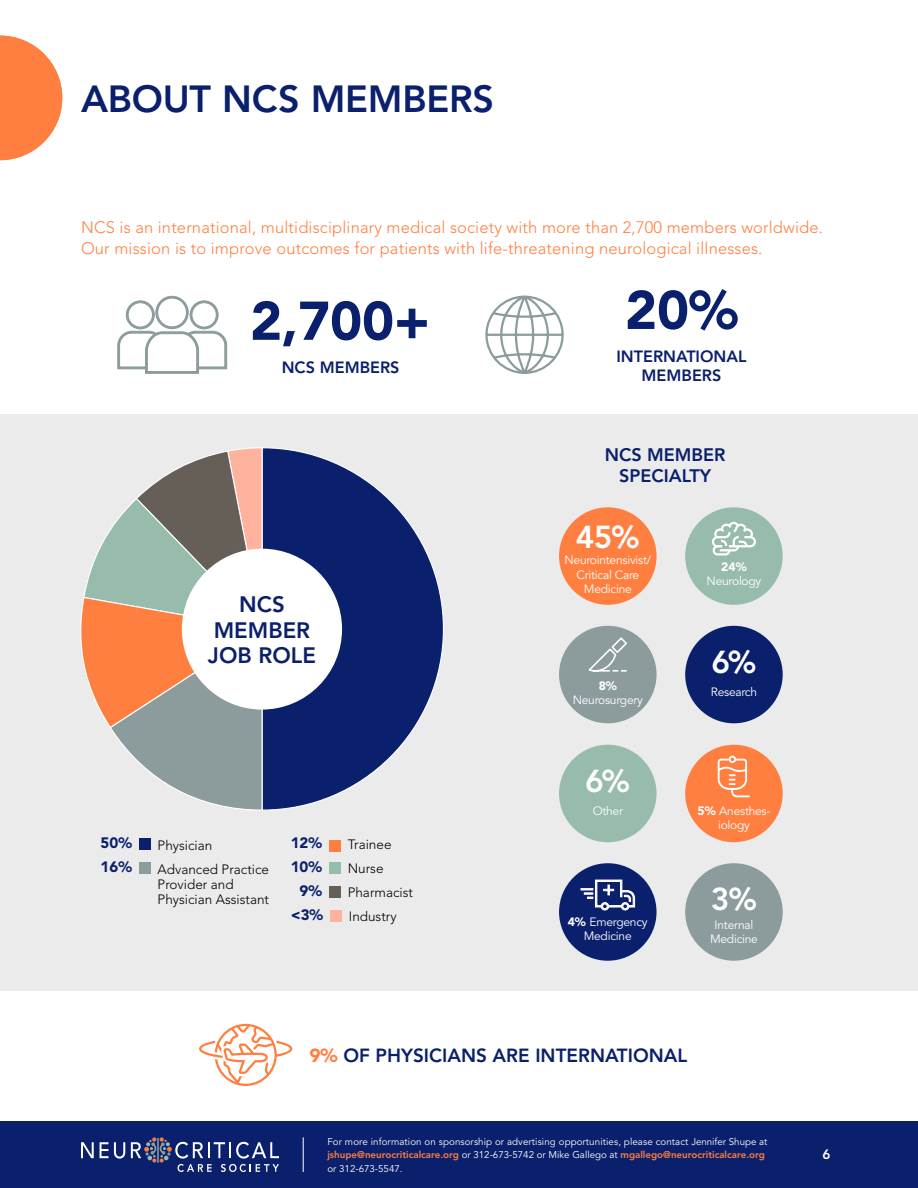
<style>
.page{position:relative;width:918px;height:1188px;background:#fff}
.page>*{position:absolute;margin:0;border:0;box-sizing:border-box;transform-origin:0 0}
.Body_Copy{font:900 54px "Avenir LT Std";color:#0b206c}
.t1{font:800 37.5px "Avenir LT Std";letter-spacing:-.005em;color:#0b206c}
.Body_Copy-2{font:800 31.5px "Avenir LT Std";color:#fff}
.Subhead{font:800 22.2px/25.8px "Avenir LT Std";color:#0b206c;text-align:center}
.Subhead-2{font:800 18.9px "Avenir LT Std";color:#0b206c}
.Subhead-3{font:800 18px/21px "Avenir LT Std";color:#0b206c;text-align:center}
.intro_copy{font:300 16.5px/21px "Avenir LT Std";letter-spacing:.01em;color:#ff7f41}
.Subhead-4{font:800 16.2px/18.9px "Avenir LT Std";color:#0b206c;text-align:center}
.Body_Copy-3{font:900 15px "Avenir LT Std";color:#0b206c}
.Body_Copy-4{font:300 13.5px/15px "Avenir LT Std";color:#000}
.t2{font:800 13.5px "Avenir LT Std";color:#fff}
.Body_Copy-5{font:900 12.15px "Avenir LT Std";color:#fff}
.Body_Copy-6{font:12px/14.2px "Avenir LT Std";letter-spacing:-.02em;color:#fff;text-align:center}
.t3{font:9.75px/13.5px "Avenir LT Std";letter-spacing:.01em;color:#fff}
.s1{font-weight:900;font-size:12.15px}
.s2{font-weight:900;color:#ff7f41}
.s3{font-weight:800;color:#ff7f41}
</style>
<div class="page">
<div style="left:0;top:1121px;width:918px;height:67px;background:#0b206c"></div>
<svg style="left:81px;top:1142px;width:13px;height:16px"></svg>
<svg style="left:100px;top:1142px;width:8px;height:16px"></svg>
<svg style="left:114px;top:1142px;width:11px;height:17px"></svg>
<svg style="left:131px;top:1137px;width:148px;height:35px"></svg>
<hr style="left:303px;top:1137px;width:1px;height:35px;background:#fff">
<div style="left:0;top:414px;width:918px;height:577px;background:#ebebec"></div>
<svg style="left:80px;top:447px;width:181px;height:363px"></svg>
<svg style="left:261px;top:447px;width:183px;height:364px"></svg>
<svg style="left:0;top:36px;width:62px;height:124px"></svg>
<svg style="left:117px;top:296px;width:110px;height:78px"></svg>
<svg style="left:485px;top:295px;width:79px;height:79px"></svg>
<div style="left:139px;top:838px;width:12px;height:12px;background:#0b206c"></div>
<div style="left:139px;top:862px;width:12px;height:12px;background:#8c9c9d"></div>
<div style="left:185px;top:552px;width:154px;height:154px;background:#fff;border-radius:50%"></div>
<div style="left:182px;top:549px;width:160px;height:161px;border:6px solid #fff;border-radius:50%"></div>
<div style="left:329px;top:840px;width:12px;height:12px;background:#ff7f41"></div>
<div style="left:329px;top:862px;width:12px;height:11px;background:#97bcab"></div>
<div style="left:329px;top:886px;width:12px;height:11px;background:#665f58"></div>
<div style="left:330px;top:910px;width:12px;height:11px;background:#ffb29d"></div>
<div style="left:559px;top:507px;width:98px;height:98px;background:#ff7f41;border-radius:50%"></div>
<div style="left:685px;top:507px;width:98px;height:98px;background:#97bcab;border-radius:50%"></div>
<div style="left:559px;top:626px;width:98px;height:97px;background:#8c9c9d;border-radius:50%"></div>
<div style="left:685px;top:626px;width:98px;height:97px;background:#0b206c;border-radius:50%"></div>
<div style="left:559px;top:745px;width:98px;height:97px;background:#97bcab;border-radius:50%"></div>
<div style="left:685px;top:745px;width:98px;height:97px;background:#ff7f41;border-radius:50%"></div>
<div style="left:559px;top:863px;width:98px;height:98px;background:#0b206c;border-radius:50%"></div>
<div style="left:685px;top:863px;width:98px;height:98px;background:#8c9c9d;border-radius:50%"></div>
<svg style="left:712px;top:522px;width:44px;height:33px"></svg>
<svg style="left:588px;top:637px;width:39px;height:35px"></svg>
<svg style="left:717px;top:755px;width:34px;height:43px"></svg>
<svg style="left:581px;top:880px;width:54px;height:30px"></svg>
<svg style="left:199px;top:1024px;width:93px;height:62px"></svg>
<p class="t1" style="left:81px;top:77px;width:415px">ABOUT NCS MEMBERS</p>
<p class="intro_copy" style="left:81px;top:217px;width:744px">NCS is an international, multidisciplinary medical society with more than 2,700 members worldwide.<br>Our mission is to improve outcomes for patients with life-threatening neurological illnesses.</p>
<p class="Body_Copy" style="left:250px;top:288px;width:181px">2,700+</p>
<p class="Subhead-4" style="left:282px;top:358px;width:119px">NCS MEMBERS</p>
<p class="Subhead" style="left:208px;top:591px;width:109px">NCS<br>MEMBER<br>JOB ROLE</p>
<p class="Body_Copy-3" style="left:101px;top:834px;width:33px">50%</p>
<p class="Body_Copy-4" style="left:158px;top:838px;width:56px">Physician</p>
<p class="Body_Copy-3" style="left:101px;top:858px;width:33px">16%</p>
<p class="Body_Copy-4" style="left:158px;top:862px;width:113px">Advanced Practice<br>Provider and<br>Physician Assistant</p>
<p class="Body_Copy-3" style="left:291px;top:834px;width:33px">12%</p>
<p class="Body_Copy-4" style="left:348px;top:837px;width:45px">Trainee</p>
<p class="Body_Copy-3" style="left:291px;top:858px;width:33px">10%</p>
<p class="Body_Copy-4" style="left:348px;top:861px;width:37px">Nurse</p>
<p class="Body_Copy-3" style="left:300px;top:882px;width:24px">9%</p>
<p class="Body_Copy-4" style="left:348px;top:885px;width:67px">Pharmacist</p>
<p class="Body_Copy-3" style="left:291px;top:906px;width:34px">&lt;3%</p>
<p class="Body_Copy-4" style="left:349px;top:909px;width:49px">Industry</p>
<p class="Body_Copy" style="left:625px;top:278px;width:114px">20%</p>
<p class="Subhead-4" style="left:616px;top:347px;width:132px">INTERNATIONAL<br>MEMBERS</p>
<p class="Subhead-3" style="left:605px;top:444px;width:122px">NCS MEMBER<br>SPECIALTY</p>
<p class="Body_Copy-2" style="left:576px;top:518px;width:65px">45%</p>
<p class="Body_Copy-6" style="left:564px;top:553px;width:88px">Neurointensivist/<br>Critical Care<br>Medicine</p>
<p class="Body_Copy-5" style="left:721px;top:559px;width:27px">24%</p>
<p class="Body_Copy-6" style="left:707px;top:574px;width:56px">Neurology</p>
<p class="Body_Copy-5" style="left:599px;top:678px;width:20px">8%</p>
<p class="Body_Copy-6" style="left:573px;top:693px;width:72px">Neurosurgery</p>
<p class="Body_Copy-2" style="left:585px;top:763px;width:46px">6%</p>
<p class="Body_Copy-2" style="left:712px;top:644px;width:46px">6%</p>
<p class="Body_Copy-6" style="left:711px;top:685px;width:48px">Research</p>
<p class="Body_Copy-6" style="left:593px;top:804px;width:32px">Other</p>
<p class="Body_Copy-6" style="left:698px;top:804px;width:75px"><span class="s1">5%</span> Anesthes&shy;iology</p>
<p class="Body_Copy-2" style="left:711px;top:880px;width:48px">3%</p>
<p class="Body_Copy-6" style="left:568px;top:915px;width:81px"><span class="s1">4%</span> Emergency<br>Medicine</p>
<p class="Body_Copy-6" style="left:710px;top:918px;width:49px">Internal<br>Medicine</p>
<p class="Subhead-2" style="left:309px;top:1044px;width:379px"><span class="s2">9%</span> OF PHYSICIANS ARE INTERNATIONAL</p>
<p class="t3" style="left:327px;top:1135px;width:442px">For more information on sponsorship or advertising opportunities, please contact Jennifer Shupe at <span class="s3">jshupe@neurocriticalcare.org</span> or 312-673-5742 or Mike Gallego at <span class="s3">mgallego@neurocriticalcare.org </span>or 312-673-5547.</p>
<h3 class="t2" style="left:822px;top:1146px;width:9px">6</h3>
</div>
